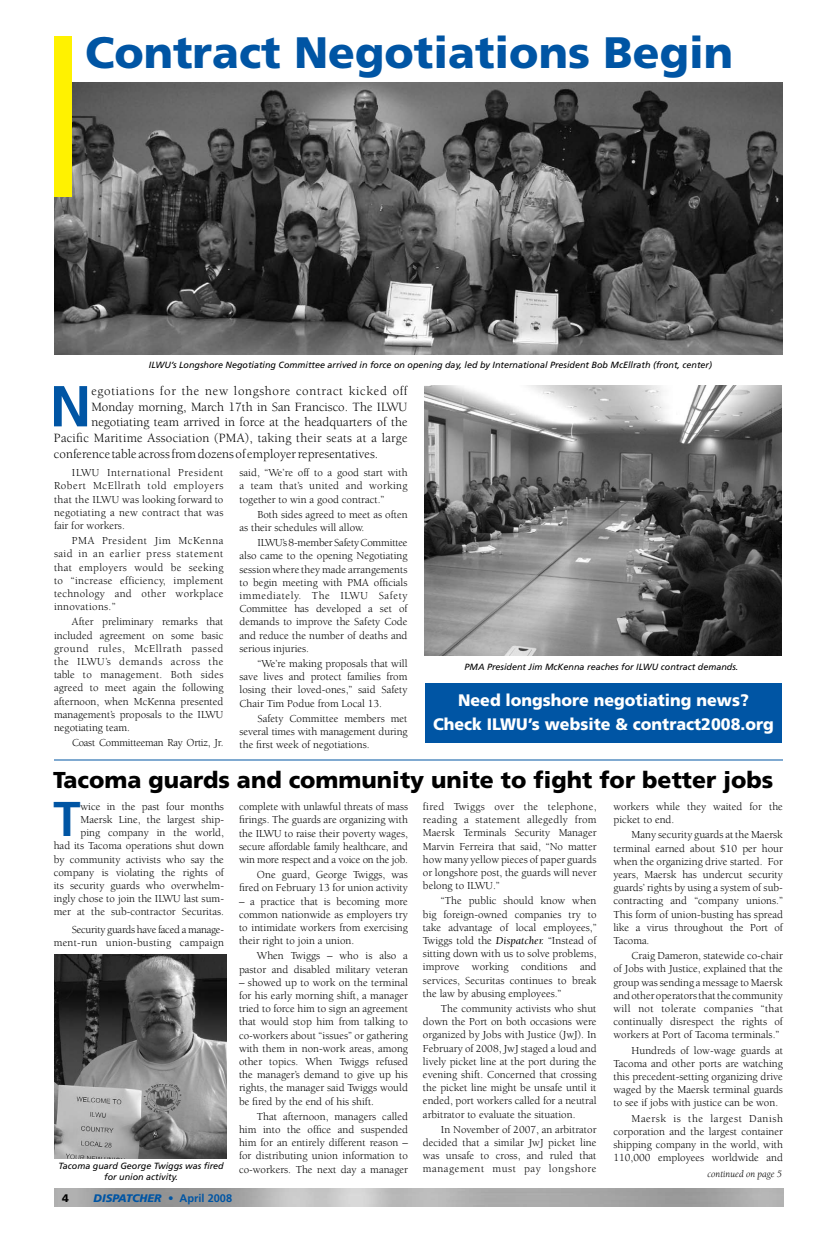
<style>
.page{position:relative;width:828px;height:1260px;background:#fff}
.page>*{position:absolute;margin:0;border:0;box-sizing:border-box;transform-origin:0 0}
.t1{font:700 57.7px "Frutiger";color:#0055a4}
.t2{font:700 48.8px "Frutiger";color:#0055a4}
.t3{font:900 44px "Frutiger";color:#0055a4}
.t4{font:900 23px "Frutiger";color:#000}
.t5{font:900 16.7px/23.5px "Frutiger";color:#fff;text-align:center;scale:.96 1}
.t6{font:13px/15.6px "Berkeley";color:#000;text-align:right}
.t7{font:11px/13.2px "Berkeley";color:#000;text-align:justify}
.t8{font:11px/13.2px "Berkeley";letter-spacing:-.025em;color:#000;text-align:right}
.t9{font:11px "Berkeley";letter-spacing:-.02em;color:#000}
.t10{font:italic 900 11px "Frutiger";color:#0055a4}
.t11{font:900 11px "Frutiger";color:#000}
.t12{font:italic 10px "Berkeley";color:#000}
.t13{font:italic 9px/10.8px "Frutiger";color:#000;text-align:center}
.s1{color:#fff}
.s2{font-style:italic}
.s3{font-weight:700;font-style:normal}
</style>
<div class="page">
<div style="left:425px;top:683px;width:356px;height:59px;background:#0055a4"></div>
<img style="left:54px;top:82px;width:729px;height:273px">
<div style="left:54px;top:36px;width:18px;height:160px;background:#fff200"></div>
<img style="left:424px;top:385px;width:358px;height:271px">
<hr style="left:54px;top:759px;width:729px;height:1px;background:#0055a4">
<img style="left:54px;top:954px;width:173px;height:204px">
<h3 class="t3" style="left:85px;top:26px;width:650px">Contract Negotiations Begin</h3>
<p class="t13" style="left:149px;top:359px;width:565px">ILWU’s Longshore Negotiating Committee arrived in force on opening day, led by International President Bob McEllrath (front, center)</p>
<p class="t6" style="left:54px;top:384px;width:355px">egotiations for the new longshore contract kicked off Monday morning, March 17th in San Francisco. The ILWU negotiating team arrived in force at the headquarters of the Pacific Maritime Association (PMA), taking their seats at a large conference table across from dozens of employer representatives. <span class="s1">ccccc</span></p>
<p class="t7" style="left:54px;top:466px;width:171px;text-indent:18px">ILWU International President Robert McEllrath told employers that the ILWU was looking forward to negotiating a new contract that was fair for workers.</p>
<p class="t7" style="left:54px;top:534px;width:171px;text-indent:18px">PMA President Jim McKenna said in an earlier press statement that employers would be seeking to “increase efficiency, implement technology and other workplace innovations.”</p>
<p class="t7" style="left:54px;top:616px;width:171px;text-indent:18px">After preliminary remarks that included agreement on some basic ground rules, McEllrath passed the ILWU’s demands across the table to management. Both sides agreed to meet again the following afternoon, when McKenna presented management’s proposals to the ILWU negotiating team.</p>
<p class="t9" style="left:72px;top:737px;width:153px">Coast Committeeman Ray Ortiz, Jr.</p>
<h1 class="t1" style="left:50px;top:372px;width:43px">N</h1>
<p class="t7" style="left:240px;top:466px;width:170px">said, “We’re off to a good start with a team that’s united and working together to win a good contract.”</p>
<p class="t7" style="left:240px;top:508px;width:170px;text-indent:18px">Both sides agreed to meet as often as their schedules will allow.</p>
<p class="t7" style="left:240px;top:536px;width:170px;text-indent:18px">ILWU’s 8-member Safety Committee also came to the opening Negotiating session where they made arrangements to begin meeting with PMA officials immediately. The ILWU Safety Committee has developed a set of demands to improve the Safety Code and reduce the number of deaths and serious injuries.</p>
<p class="t7" style="left:240px;top:657px;width:170px;text-indent:18px">“We’re making proposals that will save lives and protect families from losing their loved-ones,” said Safety Chair Tim Podue from Local 13.</p>
<p class="t7" style="left:240px;top:712px;width:170px;text-indent:18px">Safety Committee members met several times with management during the first week of negotiations.</p>
<p class="t13" style="left:465px;top:661px;width:275px">PMA President Jim McKenna reaches for ILWU contract demands.</p>
<h3 class="t5" style="left:433px;top:689px;width:356px">Need longshore negotiating news?<br>Check ILWU’s website &amp; contract2008.org</h3>
<h3 class="t4" style="left:53px;top:766px;width:722px">Tacoma guards and community unite to fight for better jobs</h3>
<p class="t7" style="left:239px;top:800px;width:171px">complete with unlawful threats of mass firings. The guards are organizing with the ILWU to raise their poverty wages, secure affordable family healthcare, and win more respect and a voice on the job.</p>
<p class="t7" style="left:239px;top:868px;width:171px;text-align:right">One guard, George Twiggs, was fired on February 13 for union activity</p>
<p class="t7" style="left:239px;top:895px;width:170px">– a practice that is becoming more common nationwide as employers try to intimidate workers from exercising their right to join a union.</p>
<p class="t7" style="left:239px;top:950px;width:171px;text-align:right">When Twiggs – who is also a pastor and disabled military veteran</p>
<p class="t7" style="left:239px;top:976px;width:171px">– showed up to work on the terminal for his early morning shift, a manager tried to force him to sign an agreement that would stop him from talking to co-workers about “issues” or gathering with them in non-work areas, among other topics. When Twiggs refused the manager’s demand to give up his rights, the manager said Twiggs would be fired by the end of his shift.</p>
<p class="t7" style="left:239px;top:1110px;width:171px;text-indent:18px">That afternoon, managers called him into the office and suspended him for an entirely different reason – for distributing union information to co-workers. The next day a manager</p>
<p class="t7" style="left:54px;top:800px;width:172px;text-align:right">wice in the past four months Maersk Line, the largest ship-<br>ping company in the world,<br>had its Tacoma operations shut down by community activists who say the company is violating the rights of its security guards who overwhelm&shy;ingly chose to join the ILWU last sum&shy;mer at the sub-contractor Securitas.</p>
<p class="t8" style="left:54px;top:923px;width:172px">Security guards have faced a manage&shy;ment-run union-busting campaign</p>
<p class="t7" style="left:423px;top:800px;width:175px">fired Twiggs over the telephone, reading a statement allegedly from Maersk Terminals Security Manager Marvin Ferreira that said, “No matter how many yellow pieces of paper guards or longshore post, the guards will never belong to ILWU.”</p>
<p class="t7" style="left:423px;top:894px;width:175px;text-indent:18px">“The public should know when big foreign-owned companies try to take advantage of local employees,” Twiggs told the <span class="s2">Dispatcher.</span> “Instead of sitting down with us to solve problems, improve working conditions and services, Securitas continues to break the law by abusing employees.”</p>
<p class="t7" style="left:423px;top:1002px;width:175px;text-indent:18px">The community activists who shut down the Port on both occasions were organized by Jobs with Justice (JwJ). In February of 2008, JwJ staged a loud and lively picket line at the port during the evening shift. Concerned that crossing the picket line might be unsafe until it ended, port workers called for a neutral arbitrator to evaluate the situation.</p>
<p class="t7" style="left:423px;top:1123px;width:175px;text-indent:18px">In November of 2007, an arbitrator decided that a similar JwJ picket line was unsafe to cross, and ruled that management must pay longshore</p>
<p class="t7" style="left:613px;top:800px;width:171px">workers while they waited for the picket to end.</p>
<p class="t7" style="left:613px;top:829px;width:171px;text-indent:18px">Many security guards at the Maersk terminal earned about $10 per hour when the organizing drive started. For years, Maersk has undercut security guards’ rights by using a system of sub&shy;contracting and “company unions.” This form of union-busting has spread like a virus throughout the Port of Tacoma.</p>
<p class="t7" style="left:613px;top:949px;width:171px;text-indent:18px">Craig Dameron, statewide co-chair of Jobs with Justice, explained that the group was sending a message to Maersk and other operators that the community will not tolerate companies “that continually disrespect the rights of workers at Port of Tacoma terminals.”</p>
<p class="t7" style="left:613px;top:1044px;width:171px;text-indent:18px">Hundreds of low-wage guards at Tacoma and other ports are watching this precedent-setting organizing drive waged by the Maersk terminal guards to see if jobs with justice can be won.</p>
<p class="t7" style="left:613px;top:1112px;width:171px;text-indent:18px">Maersk is the largest Danish corporation and the largest container shipping company in the world, with 110,000 employees worldwide and</p>
<p class="t12" style="left:708px;top:1169px;width:76px">continued on page 5</p>
<h2 class="t2" style="left:53px;top:791px;width:29px">T</h2>
<p class="t13" style="left:59px;top:1161px;width:167px">Tacoma guard George Twiggs was fired for union activity.</p>
<p class="t11" style="left:62px;top:1191px;width:8px">4</p>
<p class="t10" style="left:93px;top:1191px;width:140px">DISPATCHER <span class="s3">• April 2008</span></p>
</div>
